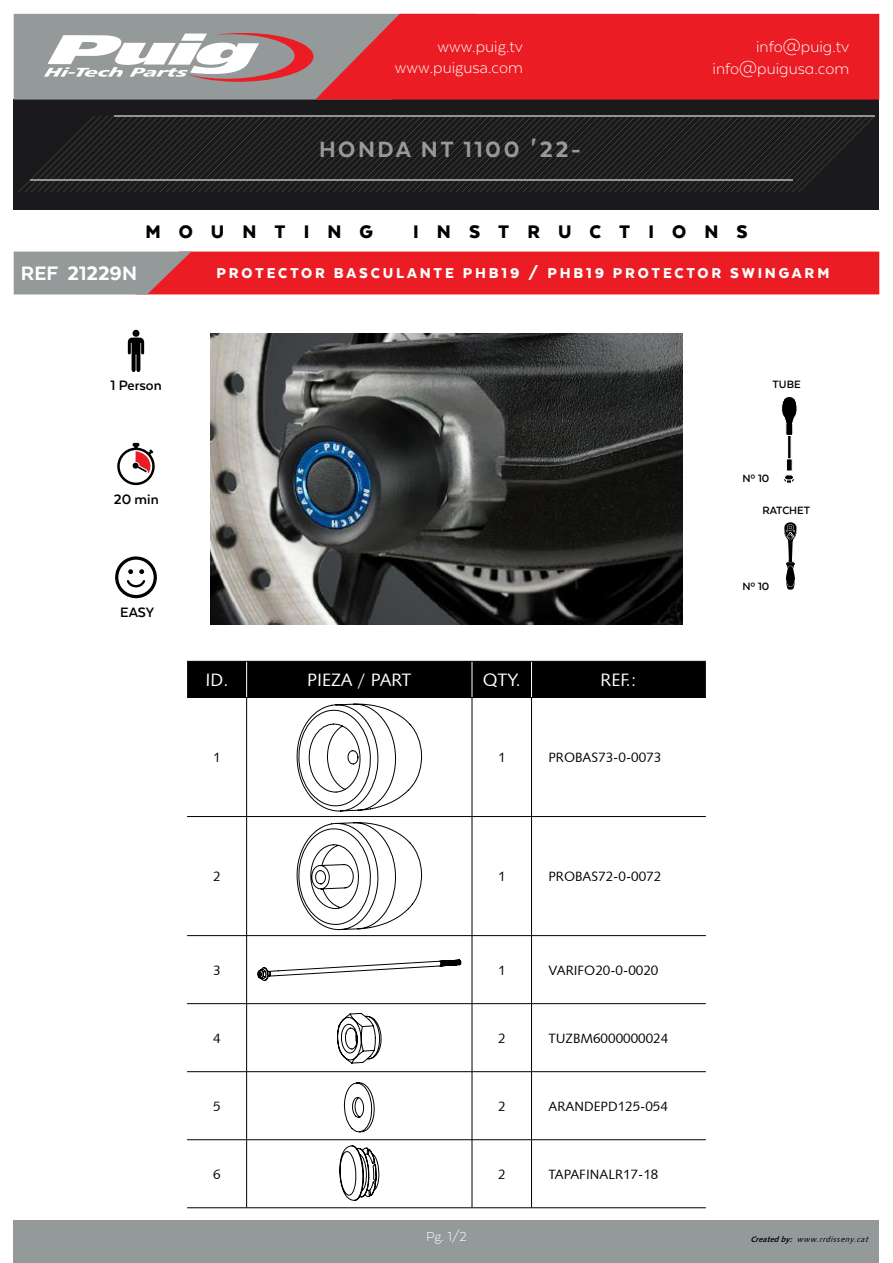
<style>
.page{position:relative;width:893px;height:1263px;background:#fff}
.page>*{position:absolute;margin:0;border:0;box-sizing:border-box;transform-origin:0 0}
.t1{font:800 25.5px "Texta";letter-spacing:.1em;color:#999}
.t2{font:800 22.5px "Texta";color:#fff}
.t3{font:900 21px "Texta";letter-spacing:.86em;color:#000}
.t4{font:300 18px/21.6px "Texta Alt";color:#fff;text-align:right}
.t5{font:300 18px/21.6px "Texta";color:#fff;text-align:right}
.t6{font:18px "Humanist 531 BT Roman A";color:#fff}
.t7{font:900 16.5px "Texta";letter-spacing:.17em;color:#fff}
.t8{font:700 15.6px "Texta Alt";color:#000}
.t9{font:300 15px "Texta";color:#fff}
.t10{font:13.5px "Humanist 531 BT Roman A";color:#000}
.t11{font:700 12.15px "Texta Alt";color:#000}
.t12{font:italic 7.8px "Humanist 531 BT Roman A";color:#000}
.s1{font-family:"Humanist 531 BT Bold A";font-weight:400}
.s2{font-family:"Humanist 531 BT Bold A"}
</style>
<div class="page">
<div style="left:187px;top:662px;width:519px;height:35px;background:#000"></div>
<hr style="left:246px;top:662px;width:1px;height:35px;background:#fff">
<hr style="left:472px;top:662px;width:1px;height:35px;background:#fff">
<hr style="left:531px;top:662px;width:1px;height:35px;background:#fff">
<hr style="left:187px;top:661px;width:60px;height:1px;background:#000">
<hr style="left:247px;top:661px;width:225px;height:1px;background:#000">
<hr style="left:472px;top:661px;width:59px;height:1px;background:#000">
<hr style="left:531px;top:661px;width:175px;height:1px;background:#000">
<hr style="left:187px;top:697px;width:60px;height:1px;background:#000">
<hr style="left:247px;top:697px;width:225px;height:1px;background:#000">
<hr style="left:472px;top:697px;width:59px;height:1px;background:#000">
<hr style="left:531px;top:697px;width:175px;height:1px;background:#000">
<hr style="left:246px;top:698px;width:1px;height:118px;background:#000">
<hr style="left:472px;top:698px;width:1px;height:118px;background:#000">
<hr style="left:531px;top:698px;width:1px;height:118px;background:#000">
<hr style="left:246px;top:817px;width:1px;height:118px;background:#000">
<hr style="left:472px;top:817px;width:1px;height:118px;background:#000">
<hr style="left:531px;top:817px;width:1px;height:118px;background:#000">
<hr style="left:187px;top:935px;width:60px;height:1px;background:#000">
<hr style="left:247px;top:935px;width:225px;height:1px;background:#000">
<hr style="left:246px;top:936px;width:1px;height:67px;background:#000">
<hr style="left:472px;top:935px;width:59px;height:1px;background:#000">
<hr style="left:472px;top:936px;width:1px;height:67px;background:#000">
<hr style="left:531px;top:935px;width:175px;height:1px;background:#000">
<hr style="left:531px;top:936px;width:1px;height:67px;background:#000">
<hr style="left:187px;top:1003px;width:60px;height:1px;background:#000">
<hr style="left:247px;top:1003px;width:225px;height:1px;background:#000">
<hr style="left:246px;top:1004px;width:1px;height:67px;background:#000">
<hr style="left:472px;top:1003px;width:59px;height:1px;background:#000">
<hr style="left:472px;top:1004px;width:1px;height:67px;background:#000">
<hr style="left:531px;top:1003px;width:175px;height:1px;background:#000">
<hr style="left:531px;top:1004px;width:1px;height:67px;background:#000">
<hr style="left:187px;top:1071px;width:60px;height:1px;background:#000">
<hr style="left:247px;top:1071px;width:225px;height:1px;background:#000">
<hr style="left:246px;top:1072px;width:1px;height:67px;background:#000">
<hr style="left:472px;top:1071px;width:59px;height:1px;background:#000">
<hr style="left:472px;top:1072px;width:1px;height:67px;background:#000">
<hr style="left:531px;top:1071px;width:175px;height:1px;background:#000">
<hr style="left:531px;top:1072px;width:1px;height:67px;background:#000">
<hr style="left:187px;top:1139px;width:60px;height:1px;background:#000">
<hr style="left:247px;top:1139px;width:225px;height:1px;background:#000">
<hr style="left:246px;top:1140px;width:1px;height:67px;background:#000">
<hr style="left:472px;top:1139px;width:59px;height:1px;background:#000">
<hr style="left:472px;top:1140px;width:1px;height:67px;background:#000">
<hr style="left:531px;top:1139px;width:175px;height:1px;background:#000">
<hr style="left:531px;top:1140px;width:1px;height:67px;background:#000">
<hr style="left:187px;top:1207px;width:60px;height:1px;background:#000">
<hr style="left:247px;top:1207px;width:225px;height:1px;background:#000">
<hr style="left:472px;top:1207px;width:59px;height:1px;background:#000">
<hr style="left:531px;top:1207px;width:175px;height:1px;background:#000">
<hr style="left:187px;top:816px;width:60px;height:1px;background:#000">
<hr style="left:247px;top:816px;width:225px;height:1px;background:#000">
<hr style="left:472px;top:816px;width:59px;height:1px;background:#000">
<hr style="left:531px;top:816px;width:175px;height:1px;background:#000">
<svg style="left:257px;top:960px;width:204px;height:21px"></svg>
<svg style="left:343px;top:1082px;width:32px;height:50px"></svg>
<svg style="left:337px;top:1013px;width:44px;height:51px"></svg>
<svg style="left:339px;top:1145px;width:40px;height:56px"></svg>
<svg style="left:296px;top:822px;width:126px;height:108px"></svg>
<svg style="left:296px;top:703px;width:126px;height:108px"></svg>
<img style="left:210px;top:333px;width:472px;height:291px">
<div style="left:14px;top:1220px;width:865px;height:43px;background:#949999"></div>
<div style="left:14px;top:99px;width:865px;height:110px;background:#1a1a1c"></div>
<hr style="left:114px;top:115px;width:761px;height:1px;background:#99918c">
<svg style="left:18px;top:116px;width:857px;height:76px"></svg>
<div style="left:476px;top:14px;width:403px;height:86px;background:#eb1c24"></div>
<svg style="left:14px;top:14px;width:462px;height:86px;background:#b98184"></svg>
<svg style="left:14px;top:252px;width:865px;height:42px;background:#db3239"></svg>
<svg style="left:128px;top:330px;width:16px;height:42px"></svg>
<svg style="left:784px;top:522px;width:13px;height:68px"></svg>
<svg style="left:781px;top:396px;width:16px;height:88px"></svg>
<svg style="left:117px;top:443px;width:38px;height:42px"></svg>
<svg style="left:115px;top:556px;width:42px;height:42px"></svg>
<h3 class="t5" style="left:395px;top:35px;width:130px">www.puig.tv www.puigusa.com</h3>
<h3 class="t4" style="left:712px;top:36px;width:138px">info@puig.tv info@puigusa.com</h3>
<h1 class="t1" style="left:319px;top:136px;width:263px">HONDA NT 1100 <span class="s1">’</span>22-</h1>
<h3 class="t3" style="left:145px;top:221px;width:229px">MOUNTING</h3>
<h3 class="t3" style="left:413px;top:221px;width:336px">INSTRUCTIONS</h3>
<h2 class="t2" style="left:21px;top:262px;width:118px">REF 21229N</h2>
<p class="t7" style="left:217px;top:265px;width:614px">PROTECTOR BASCULANTE PHB19 / PHB19 PROTECTOR SWINGARM</p>
<p class="t8" style="left:111px;top:378px;width:53px">1 Person</p>
<p class="t8" style="left:114px;top:491px;width:46px">20 min</p>
<p class="t8" style="left:120px;top:604px;width:35px">EASY</p>
<h3 class="t6" style="left:205px;top:669px;width:24px">ID.</h3>
<h3 class="t6" style="left:307px;top:669px;width:106px">PIEZA / PART</h3>
<h3 class="t6" style="left:483px;top:669px;width:39px">QTY.</h3>
<h3 class="t6" style="left:601px;top:669px;width:38px">REF.:</h3>
<p class="t10" style="left:213px;top:749px;width:9px">1</p>
<p class="t10" style="left:498px;top:749px;width:9px">1</p>
<p class="t10" style="left:549px;top:749px;width:114px">PROBAS73-0-0073</p>
<p class="t10" style="left:213px;top:868px;width:9px">2</p>
<p class="t10" style="left:498px;top:868px;width:9px">1</p>
<p class="t10" style="left:549px;top:868px;width:114px">PROBAS72-0-0072</p>
<p class="t10" style="left:213px;top:961px;width:9px">3</p>
<p class="t10" style="left:498px;top:961px;width:9px">1</p>
<p class="t10" style="left:549px;top:961px;width:111px">VARIFO20-0-0020</p>
<p class="t10" style="left:213px;top:1029px;width:9px">4</p>
<p class="t10" style="left:498px;top:1029px;width:9px">2</p>
<p class="t10" style="left:549px;top:1029px;width:121px">TUZBM6000000024</p>
<p class="t10" style="left:213px;top:1097px;width:9px">5</p>
<p class="t10" style="left:498px;top:1097px;width:9px">2</p>
<p class="t10" style="left:549px;top:1097px;width:121px">ARANDEPD125-054</p>
<p class="t10" style="left:213px;top:1166px;width:9px">6</p>
<p class="t10" style="left:498px;top:1166px;width:9px">2</p>
<p class="t10" style="left:549px;top:1166px;width:111px">TAPAFINALR17-18</p>
<p class="t9" style="left:426px;top:1228px;width:42px">Pg. 1/2</p>
<p class="t11" style="left:772px;top:378px;width:30px">TUBE</p>
<p class="t11" style="left:742px;top:472px;width:28px">Nº 10</p>
<p class="t11" style="left:762px;top:504px;width:49px">RATCHET</p>
<p class="t11" style="left:742px;top:580px;width:28px">Nº 10</p>
<p class="t12" style="left:750px;top:1234px;width:122px"><span class="s2">Createdby:</span> www.rrdisseny.cat</p>
</div>
